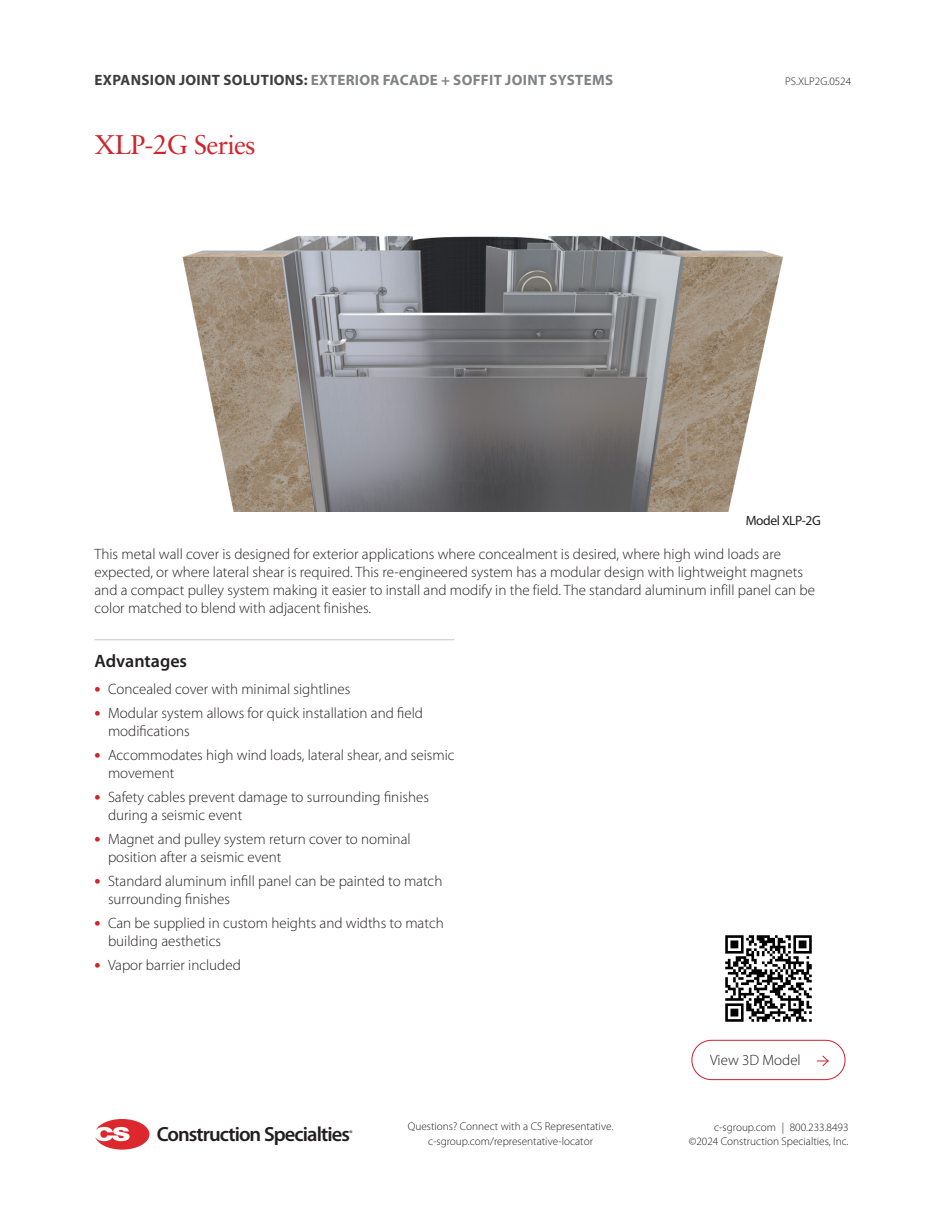
<style>
.page{position:relative;width:945px;height:1215px;background:#fff}
.page>*{position:absolute;margin:0;border:0;box-sizing:border-box;transform-origin:0 0}
.Red_Title{font:27px "Sabon LT Pro";letter-spacing:-.03em;color:#d1232a}
.t1{font:600 20.55px "Myriad Pro";letter-spacing:-.045em;color:#231f20}
.Bullet_List_Subhead_w_Rule{font:600 18px "Myriad Pro";color:#231f20}
.Paragraph_2_Style{font:300 15px/18px "Myriad Pro";color:#231f20}
.t2{font:700 15px "Myriad Pro";letter-spacing:.02em;color:#808285}
.t3{font:13.5px "Myriad Pro";letter-spacing:-.03em;color:#231f20}
.t4{font:300 11.25px "Myriad Pro";color:#231f20}
.t5{font:600 8.25px "Myriad Pro";color:#231f20}
.s1{color:#3e3e3f}
.s2{font-weight:700;font-size:18px;color:#d1232a}
</style>
<div class="page">
<svg style="left:95px;top:1119px;width:54px;height:31px"></svg>
<img style="left:182px;top:236px;width:601px;height:276px">
<img style="left:725px;top:935px;width:87px;height:87px">
<div style="left:692px;top:1040px;width:153px;height:40px;border:1px solid #cd202c;border-radius:20px"></div>
<svg style="left:817px;top:1055px;width:12px;height:12px"></svg>
<hr style="left:94px;top:640px;width:361px;height:1px;background:#c7c8ca">
<p class="t2" style="left:95px;top:72px;width:520px"><span class="s1">EXPANSION JOINT SOLUTIONS:</span> EXTERIOR FACADE + SOFFIT JOINT SYSTEMS</p>
<p class="t4" style="left:785px;top:74px;width:68px">PS.XLP2G.0524</p>
<p class="Red_Title" style="left:94px;top:128px;width:163px">XLP-2G Series</p>
<p class="t3" style="left:746px;top:513px;width:77px">Model XLP-2G</p>
<p class="Paragraph_2_Style" style="left:94px;top:544px;width:722px">This metal wall cover is designed for exterior applications where concealment is desired, where high wind loads are expected, or where lateral shear is required. This re-engineered system has a modular design with lightweight magnets and a compact pulley system making it easier to install and modify in the field. The standard aluminum infill panel can be color matched to blend with adjacent finishes.</p>
<p class="Bullet_List_Subhead_w_Rule" style="left:94px;top:649px;width:94px">Advantages</p>
<p class="Paragraph_2_Style" style="left:94px;top:680px;width:257px"><span class="s2">•</span> Concealed cover with minimal sightlines</p>
<p class="Paragraph_2_Style" style="left:108px;top:704px;width:317px;text-indent:-14px"><span class="s2">•</span> Modular system allows for quick installation and field modifications</p>
<p class="Paragraph_2_Style" style="left:108px;top:746px;width:348px;text-indent:-14px"><span class="s2">•</span> Accommodates high wind loads, lateral shear, and seismic movement</p>
<p class="Paragraph_2_Style" style="left:108px;top:788px;width:322px;text-indent:-14px"><span class="s2">•</span> Safety cables prevent damage to surrounding finishes during a seismic event</p>
<p class="Paragraph_2_Style" style="left:108px;top:830px;width:304px;text-indent:-14px"><span class="s2">•</span> Magnet and pulley system return cover to nominal position after a seismic event</p>
<p class="Paragraph_2_Style" style="left:108px;top:872px;width:336px;text-indent:-14px"><span class="s2">•</span> Standard aluminum infill panel can be painted to match surrounding finishes</p>
<p class="Paragraph_2_Style" style="left:108px;top:914px;width:337px;text-indent:-14px"><span class="s2">•</span> Can be supplied in custom heights and widths to match building aesthetics</p>
<p class="Paragraph_2_Style" style="left:94px;top:956px;width:148px"><span class="s2">•</span> Vapor barrier included</p>
<p class="Paragraph_2_Style" style="left:710px;top:1051px;width:92px">View 3D Model</p>
<p class="t4" style="left:714px;top:1120px;width:136px">c-sgroup.com | 800.233.8493</p>
<p class="t4" style="left:408px;top:1120px;width:207px">Questions? Connect with a CS Representative.</p>
<p class="t4" style="left:428px;top:1134px;width:166px">c-sgroup.com/representative-locator</p>
<p class="t1" style="left:157px;top:1121px;width:195px">Construction Specialties</p>
<p class="t4" style="left:689px;top:1134px;width:161px">©2024 Construction Specialties, Inc.</p>
<p class="t5" style="left:349px;top:1128px;width:5px">®</p>
</div>
